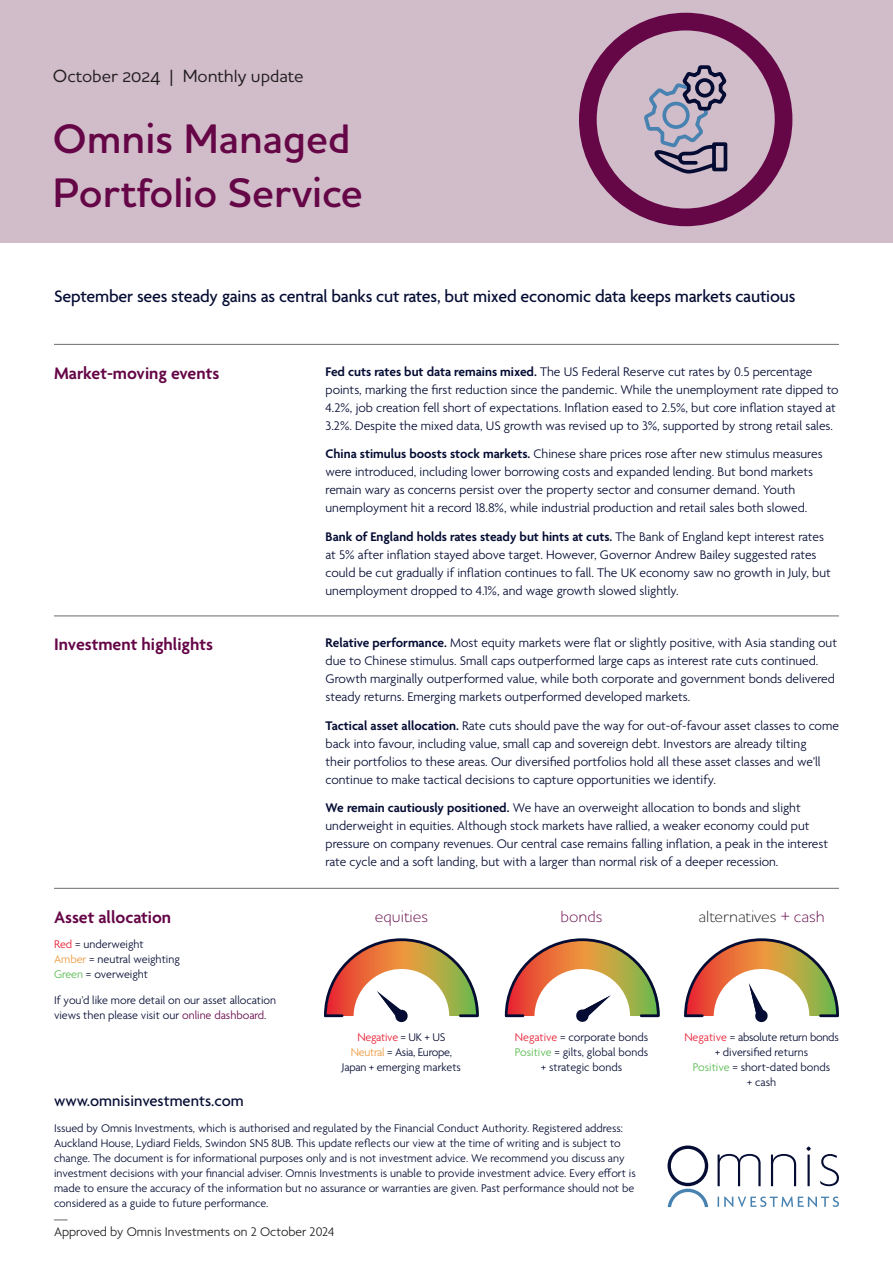
<style>
.page{position:relative;width:893px;height:1263px;background:#fff}
.page>*{position:absolute;margin:0;border:0;box-sizing:border-box;transform-origin:0 0}
.t1{font:600 42px/54px "Houschka Pro";color:#650647}
.t2{font:500 18px "Agenda";letter-spacing:-.01em;color:#050c33}
.t3{font:600 18px "Agenda";color:#650647}
.t4{font:500 18px "Houschka Pro";color:#231f20}
.t5{font:500 16.5px "Agenda";color:#050c33}
.t6{font:300 16.5px "Houschka Pro";color:#231f20}
.t7{font:300 16.5px "Houschka Pro";color:#650647}
.t8{font:300 13.5px/18px "Agenda";color:#050c33}
.t9{font:300 13.5px/13.5px "Agenda";color:#231f20}
.t10{font:300 12px/15px "Agenda";color:#050c33}
.t11{font:300 12px/15px "Agenda";letter-spacing:-.02em;color:#050c33;text-align:center}
.s1{font-weight:600}
.s2{color:#e71c32}
.s3{color:#ed993e}
.s4{color:#57ba4f}
.s5{color:#650647}
</style>
<div class="page">
<svg style="left:718px;top:1154px;width:43px;height:32px"></svg>
<svg style="left:771px;top:1154px;width:25px;height:32px"></svg>
<svg style="left:806px;top:1146px;width:5px;height:40px"></svg>
<svg style="left:820px;top:1154px;width:19px;height:32px"></svg>
<svg style="left:718px;top:1196px;width:121px;height:11px"></svg>
<svg style="left:667px;top:1145px;width:41px;height:62px"></svg>
<div style="left:0;top:0;width:893px;height:243px;background:#d1bcc9"></div>
<svg style="left:579px;top:13px;width:213px;height:213px"></svg>
<hr style="left:54px;top:344px;width:785px;height:1px;background:#6a6e6e">
<hr style="left:54px;top:615px;width:785px;height:1px;background:#6a6e6e">
<hr style="left:54px;top:888px;width:785px;height:1px;background:#6a6e6e">
<svg style="left:645px;top:63px;width:85px;height:112px"></svg>
<svg style="left:684px;top:938px;width:155px;height:84px"></svg>
<svg style="left:504px;top:938px;width:156px;height:84px"></svg>
<svg style="left:324px;top:938px;width:155px;height:85px"></svg>
<h2 class="t4" style="left:53px;top:64px;width:252px">October 2024 | Monthly update</h2>
<h1 class="t1" style="left:53px;top:112px;width:311px">Omnis Managed<br>Portfolio Service</h1>
<h2 class="t2" style="left:54px;top:287px;width:743px">September sees steady gains as central banks cut rates, but mixed economic data keeps markets cautious</h2>
<h2 class="t3" style="left:54px;top:363px;width:167px">Market-moving events</h2>
<p class="t8" style="left:326px;top:363px;width:515px"><span class="s1">Fed cuts rates but data remains mixed.</span> The US Federal Reserve cut rates by 0.5 percentage points, marking the first reduction since the pandemic. While the unemployment rate dipped to 4.2%, job creation fell short of expectations. Inflation eased to 2.5%, but core inflation stayed at 3.2%. Despite the mixed data, US growth was revised up to 3%, supported by strong retail sales.</p>
<p class="t8" style="left:326px;top:446px;width:498px"><span class="s1">China stimulus boosts stock markets.</span> Chinese share prices rose after new stimulus measures were introduced, including lower borrowing costs and expanded lending. But bond markets remain wary as concerns persist over the property sector and consumer demand. Youth unemployment hit a record 18.8%, while industrial production and retail sales both slowed.</p>
<p class="t8" style="left:326px;top:528px;width:507px"><span class="s1">Bank of England holds rates steady but hints at cuts.</span> The Bank of England kept interest rates at 5% after inflation stayed above target. However, Governor Andrew Bailey suggested rates could be cut gradually if inflation continues to fall. The UK economy saw no growth in July, but unemployment dropped to 4.1%, and wage growth slowed slightly.</p>
<h2 class="t3" style="left:54px;top:635px;width:160px">Investment highlights</h2>
<p class="t8" style="left:326px;top:635px;width:513px"><span class="s1">Relative performance.</span> Most equity markets were flat or slightly positive, with Asia standing out due to Chinese stimulus. Small caps outperformed large caps as interest rate cuts continued.<br>Growth marginally outperformed value, while both corporate and government bonds delivered steady returns. Emerging markets outperformed developed markets.</p>
<p class="t8" style="left:326px;top:717px;width:515px"><span class="s1">Tactical asset allocation.</span> Rate cuts should pave the way for out-of-favour asset classes to come back into favour, including value, small cap and sovereign debt. Investors are already tilting<br>their portfolios to these areas. Our diversified portfolios hold all these asset classes and we’ll continue to make tactical decisions to capture opportunities we identify.</p>
<p class="t8" style="left:326px;top:800px;width:504px"><span class="s1">We remain cautiously positioned.</span> We have an overweight allocation to bonds and slight underweight in equities. Although stock markets have rallied, a weaker economy could put pressure on company revenues. Our central case remains falling inflation, a peak in the interest rate cycle and a soft landing, but with a larger than normal risk of a deeper recession.</p>
<h2 class="t3" style="left:54px;top:907px;width:119px">Asset allocation</h2>
<p class="t10" style="left:54px;top:938px;width:127px"><span class="s2">Red</span> = underweight<br><span class="s3">Amber</span> = neutral weighting<br><span class="s4">Green</span> = overweight</p>
<p class="t10" style="left:54px;top:993px;width:224px">If you’d like more detail on our asset allocation views then please visit our <span class="s5">online dashboard</span>.</p>
<p class="t7" style="left:375px;top:906px;width:55px">equities</p>
<p class="t7" style="left:560px;top:906px;width:43px">bonds</p>
<p class="t6" style="left:698px;top:906px;width:128px">alternatives <span class="s5">+ cash</span></p>
<p class="t11" style="left:342px;top:1031px;width:120px"><span class="s2">Negative</span> = UK + US<br><span class="s3">Neutral</span> = Asia, Europe,<br>Japan + emerging markets</p>
<p class="t10" style="left:515px;top:1031px;width:135px;text-align:center"><span class="s2">Negative</span> = corporate bonds<br><span class="s4">Positive</span> = gilts, global bonds + strategic bonds</p>
<p class="t10" style="left:684px;top:1031px;width:156px;text-align:center"><span class="s2">Negative</span> = absolute return bonds + diversified returns<br><span class="s4">Positive</span> = short-dated bonds<br>+ cash</p>
<p class="t5" style="left:54px;top:1092px;width:191px">www.omnisinvestments.com</p>
<p class="t10" style="left:54px;top:1121px;width:583px">Issued by Omnis Investments, which is authorised and regulated by the Financial Conduct Authority. Registered address:<br>Auckland House, Lydiard Fields, Swindon SN5 8UB. This update reflects our view at the time of writing and is subject to change. The document is for informational purposes only and is not investment advice. We recommend you discuss any investment decisions with your financial adviser. Omnis Investments is unable to provide investment advice. Every effort is made to ensure the accuracy of the information but no assurance or warranties are given. Past performance should not be considered as a guide to future performance.</p>
<p class="t9" style="left:54px;top:1212px;width:282px">—<br>Approved by Omnis Investments on 2 October 2024</p>
</div>
